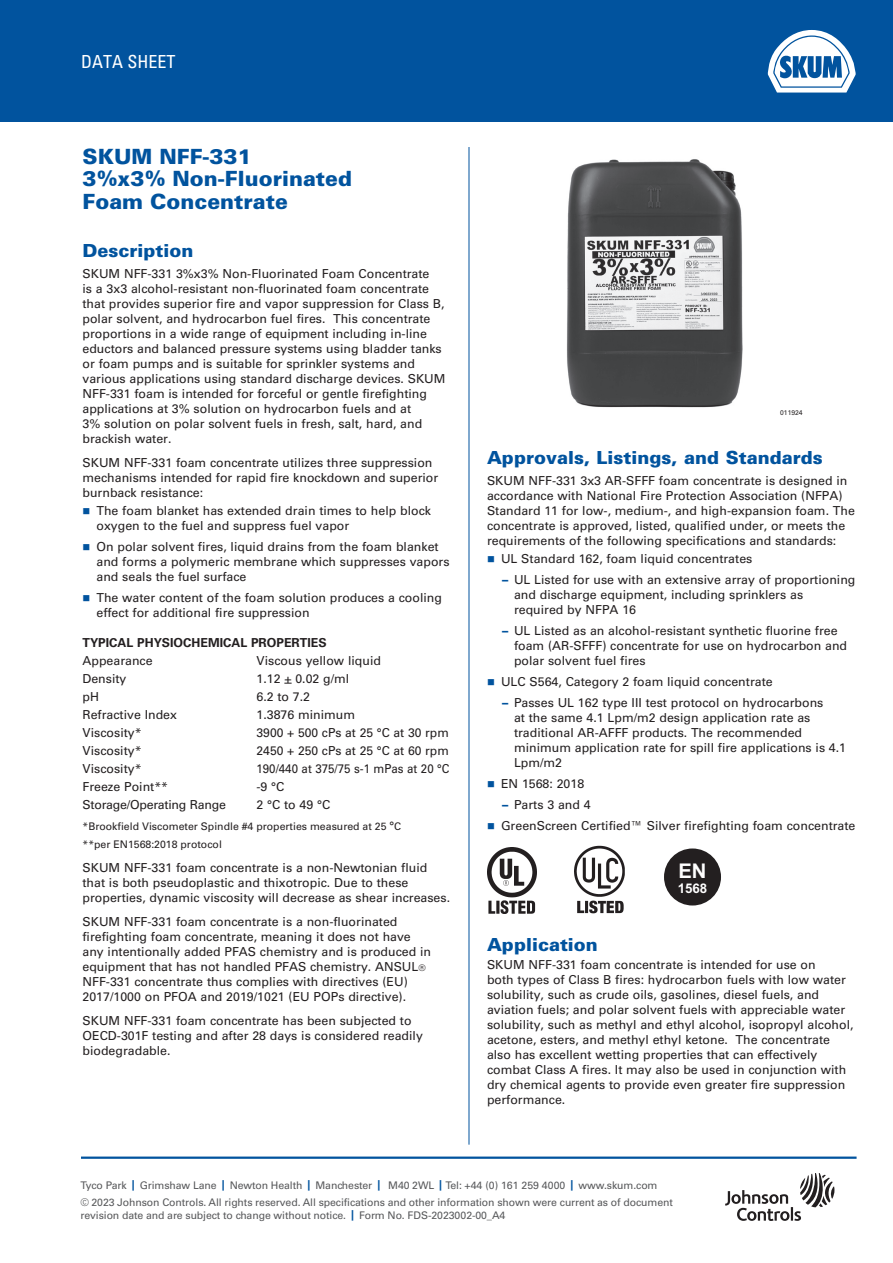
<style>
.page{position:relative;width:893px;height:1263px;background:#fff}
.page>*{position:absolute;margin:0;border:0;box-sizing:border-box;transform-origin:0 0}
.t1{font:900 21px/22.5px "Univers LT Std";color:#01539e}
.t2{font:700 20.25px "Arial";color:#fff}
.t3{font:900 18px "Univers LT Std";color:#01539e}
.t4{font:condensed 18px "Univers LT Std";color:#fff}
.t5{font:700 13.35px "Arial";color:#fff}
.t6{font:12.3px/15px "Univers LT Std";color:#231f20}
.t7{font:700 12.3px "Univers LT Std";color:#231f20}
.t8{font:12.3px "Univers LT Std";color:#231f20;scale:.93 1}
.t9{font:12.3px "Univers LT Std";letter-spacing:-.02em;color:#231f20}
.t10{font:10.5px/16.2px "Univers LT Std";letter-spacing:-.01em;color:#57585a}
.t11{font:10.5px/18px "Univers LT Std";color:#231f20}
.t12{font:6.75px "Univers LT Std";color:#231f20}
.s1{color:#01539e}
.s2{font-size:12px}
.s3{font-size:9px}
.s4{font-weight:900;color:#01539e}
.s5{font-weight:700;color:#01539e}
</style>
<div class="page">
<hr style="left:469px;top:147px;width:1px;height:998px;background:#01539e">
<hr style="left:81px;top:1156px;width:775px;height:3px;background:#01539e">
<svg style="left:725px;top:1173px;width:109px;height:48px"></svg>
<div style="left:0;top:0;width:893px;height:122px;background:#01539e"></div>
<svg style="left:768px;top:30px;width:88px;height:63px"></svg>
<img style="left:567px;top:159px;width:176px;height:249px">
<img style="left:487px;top:848px;width:50px;height:66px">
<img style="left:574px;top:845px;width:51px;height:69px">
<div style="left:664px;top:848px;width:57px;height:57px;background:#231f20;border-radius:50%"></div>
<h3 class="t4" style="left:81px;top:50px;width:96px">DATA SHEET</h3>
<h1 class="t1" style="left:82px;top:145px;width:271px">SKUM NFF-331<br>3%x3% Non-Fluorinated<br>Foam Concentrate</h1>
<h3 class="t3" style="left:82px;top:239px;width:112px">Description</h3>
<p class="t6" style="left:82px;top:266px;width:365px">SKUM NFF-331 3%x3% Non-Fluorinated Foam Concentrate<br>is a 3x3 alcohol-resistant non-fluorinated foam concentrate that provides superior fire and vapor suppression for Class B, polar solvent, and hydrocarbon fuel fires. This concentrate proportions in a wide range of equipment including in-line eductors and balanced pressure systems using bladder tanks or foam pumps and is suitable for sprinkler systems and various applications using standard discharge devices. SKUM NFF-331 foam is intended for forceful or gentle firefighting applications at 3% solution on hydrocarbon fuels and at<br>3% solution on polar solvent fuels in fresh, salt, hard, and brackish water.</p>
<p class="t6" style="left:82px;top:455px;width:357px">SKUM NFF-331 foam concentrate utilizes three suppression mechanisms intended for rapid fire knockdown and superior burnback resistance:</p>
<p class="t6" style="left:97px;top:503px;width:336px;text-indent:-14px"><span class="s1">■</span> The foam blanket has extended drain times to help block oxygen to the fuel and suppress fuel vapor</p>
<p class="t6" style="left:97px;top:539px;width:355px;text-indent:-14px"><span class="s1">■</span> On polar solvent fires, liquid drains from the foam blanket and forms a polymeric membrane which suppresses vapors and seals the fuel surface</p>
<p class="t6" style="left:97px;top:590px;width:347px;text-indent:-14px"><span class="s1">■</span> The water content of the foam solution produces a cooling effect for additional fire suppression</p>
<p class="t7" style="left:83px;top:635px;width:246px">TYPICAL PHYSIOCHEMICAL PROPERTIES</p>
<p class="t6" style="left:83px;top:653px;width:72px">Appearance</p>
<p class="t6" style="left:257px;top:653px;width:126px">Viscous yellow liquid</p>
<p class="t6" style="left:83px;top:671px;width:46px">Density</p>
<p class="t6" style="left:257px;top:671px;width:94px">1.12 + 0.02 g/ml</p>
<p class="t6" style="left:83px;top:689px;width:18px">pH</p>
<p class="t6" style="left:257px;top:689px;width:55px">6.2 to 7.2</p>
<p class="t6" style="left:83px;top:707px;width:96px">Refractive Index</p>
<p class="t6" style="left:257px;top:707px;width:100px">1.3876 minimum</p>
<p class="t6" style="left:83px;top:725px;width:61px">Viscosity*</p>
<p class="t6" style="left:256px;top:725px;width:194px">3900 + 500 cPs at 25 °C at 30 rpm</p>
<p class="t6" style="left:82px;top:743px;width:61px">Viscosity*</p>
<p class="t6" style="left:256px;top:743px;width:194px">2450 + 250 cPs at 25 °C at 60 rpm</p>
<p class="t6" style="left:82px;top:761px;width:61px">Viscosity*</p>
<p class="t8" style="left:256px;top:761px;width:209px">190/440 at 375/75 s-1 mPas at 20 °C</p>
<p class="t6" style="left:82px;top:779px;width:87px">Freeze Point**</p>
<p class="t6" style="left:257px;top:779px;width:29px">-9 °C</p>
<p class="t9" style="left:82px;top:797px;width:145px">Storage/Operating Range</p>
<p class="t6" style="left:257px;top:797px;width:75px">2 °C to 49 °C</p>
<p class="t11" style="left:82px;top:817px;width:320px">*Brookfield Viscometer Spindle #4 properties measured at 25 <span class="s2">°</span>C **per EN1568:2018 protocol</p>
<p class="t6" style="left:82px;top:860px;width:369px">SKUM NFF-331 foam concentrate is a non-Newtonian fluid that is both pseudoplastic and thixotropic. Due to these properties, dynamic viscosity will decrease as shear increases.</p>
<p class="t6" style="left:82px;top:914px;width:350px">SKUM NFF-331 foam concentrate is a non-fluorinated firefighting foam concentrate, meaning it does not have any intentionally added PFAS chemistry and is produced in equipment that has not handled PFAS chemistry. ANSUL<span class="s3">® </span>NFF-331 concentrate thus complies with directives (EU)<br>2017/1000 on PFOA and 2019/1021 (EU POPs directive).</p>
<p class="t6" style="left:83px;top:1013px;width:342px">SKUM NFF-331 foam concentrate has been subjected to<br>OECD-301F testing and after 28 days is considered readily biodegradable.</p>
<p class="t12" style="left:780px;top:408px;width:24px">011924</p>
<h3 class="t3" style="left:487px;top:446px;width:337px">Approvals, Listings, and Standards</h3>
<p class="t6" style="left:487px;top:473px;width:369px">SKUM NFF-331 3x3 AR-SFFF foam concentrate is designed in accordance with National Fire Protection Association (NFPA)<br>Standard 11 for low-, medium-, and high-expansion foam. The concentrate is approved, listed, qualified under, or meets the requirements of the following specifications and standards:</p>
<p class="t6" style="left:487px;top:551px;width:267px"><span class="s1">■</span> UL Standard 162, foam liquid concentrates</p>
<p class="t6" style="left:514px;top:572px;width:343px;text-indent:-12px"><span class="s4">–</span> UL Listed for use with an extensive array of proportioning and discharge equipment, including sprinklers as required by NFPA 16</p>
<p class="t6" style="left:514px;top:623px;width:335px;text-indent:-12px"><span class="s4">–</span> UL Listed as an alcohol-resistant synthetic fluorine free foam (AR-SFFF) concentrate for use on hydrocarbon and polar solvent fuel fires</p>
<p class="t6" style="left:487px;top:674px;width:287px"><span class="s1">■</span> ULC S564, Category 2 foam liquid concentrate</p>
<p class="t6" style="left:514px;top:695px;width:334px;text-indent:-12px"><span class="s4">–</span> Passes UL 162 type III test protocol on hydrocarbons<br>at the same 4.1 Lpm/m2 design application rate as traditional AR-AFFF products. The recommended minimum application rate for spill fire applications is 4.1<br>Lpm/m2</p>
<p class="t6" style="left:487px;top:776px;width:99px"><span class="s1">■</span> EN 1568: 2018</p>
<p class="t6" style="left:502px;top:797px;width:90px"><span class="s4">–</span> Parts 3 and 4</p>
<p class="t6" style="left:487px;top:818px;width:370px"><span class="s1">■</span> GreenScreen Certified™ Silver firefighting foam concentrate</p>
<h2 class="t2" style="left:678px;top:858px;width:30px">EN</h2>
<p class="t5" style="left:678px;top:879px;width:31px">1568</p>
<h3 class="t3" style="left:487px;top:934px;width:112px">Application</h3>
<p class="t6" style="left:487px;top:958px;width:368px">SKUM NFF-331 foam concentrate is intended for use on<br>both types of Class B fires: hydrocarbon fuels with low water solubility, such as crude oils, gasolines, diesel fuels, and aviation fuels; and polar solvent fuels with appreciable water solubility, such as methyl and ethyl alcohol, isopropyl alcohol, acetone, esters, and methyl ethyl ketone. The concentrate also has excellent wetting properties that can effectively combat Class A fires. It may also be used in conjunction with dry chemical agents to provide even greater fire suppression performance.</p>
<p class="t10" style="left:80px;top:1177px;width:594px">Tyco Park <span class="s5">|</span> Grimshaw Lane <span class="s5">|</span> Newton Health <span class="s5">|</span> Manchester <span class="s5">|</span> M40 2WL <span class="s5">|</span> Tel: +44 (0) 161 259 4000 <span class="s5">|</span> www.skum.com<br>© 2023 Johnson Controls. All rights reserved. All specifications and other information shown were current as of document</p>
<p class="t10" style="left:80px;top:1207px;width:426px">revision date and are subject to change without notice. <span class="s5">|</span> Form No. FDS-2023002-00_A4</p>
</div>
